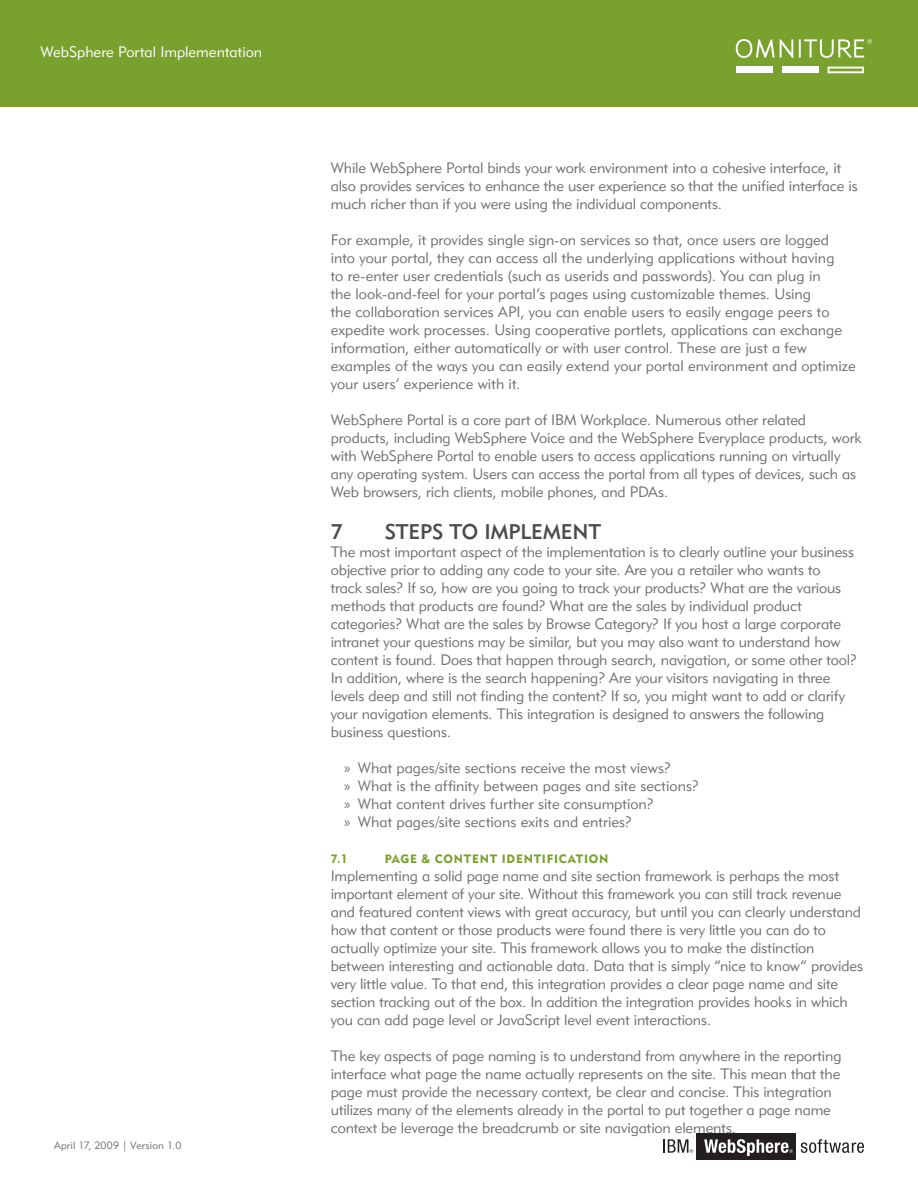
<style>
.page{position:relative;width:918px;height:1188px;background:#fff}
.page>*{position:absolute;margin:0;border:0;box-sizing:border-box;transform-origin:0 0}
.t1{font:21px "Geometric 415 BT Medium A";letter-spacing:-.01em;color:#4b4c4d}
.Bullets{font:15px/18px "Geometric 415 BT Lite A";letter-spacing:-.005em;color:#717074}
.t2{font:15px "Geometric 415 BT Lite A";letter-spacing:.005em;color:#fff}
.t3{font:12px "Geometric 415 BT Black A";letter-spacing:.06em;color:#78a22d}
.t4{font:10.5px "Geometric 415 BT Lite A";letter-spacing:.015em;color:#717074}
.s1{font-family:"Myriad Pro"}
</style>
<div class="page">
<div style="left:0;top:0;width:918px;height:107px;background:#78a22d"></div>
<div style="left:736px;top:67px;width:37px;height:6px;background:#fff"></div>
<div style="left:782px;top:67px;width:36px;height:6px;background:#fff"></div>
<svg style="left:828px;top:67px;width:36px;height:6px"></svg>
<svg style="left:736px;top:39px;width:57px;height:19px"></svg>
<svg style="left:799px;top:39px;width:73px;height:19px"></svg>
<div style="left:697px;top:1133px;width:99px;height:27px;background:#231f20"></div>
<svg style="left:801px;top:1139px;width:63px;height:14px"></svg>
<svg style="left:704px;top:1139px;width:89px;height:17px"></svg>
<svg style="left:663px;top:1139px;width:30px;height:14px"></svg>
<p class="t2" style="left:40px;top:43px;width:223px">WebSphere Portal Implementation</p>
<p class="t4" style="left:54px;top:1139px;width:129px">April 17, 2009 | Version 1.0</p>
<p class="Bullets" style="left:331px;top:159px;width:529px">While WebSphere Portal binds your work environment into a cohesive interface, it also provides services to enhance the user experience so that the unified interface is much richer than if you were using the individual components.</p>
<p class="Bullets" style="left:331px;top:231px;width:526px">For example, it provides single sign-on services so that, once users are logged into your portal, they can access all the underlying applications without having<br>to re-enter user credentials (such as userids and passwords). You can plug in<br>the look-and-feel for your portal’s pages using customizable themes. Using<br>the collaboration services API, you can enable users to easily engage peers to expedite work processes. Using cooperative portlets, applications can exchange information, either automatically or with user control. These are just a few examples of the ways you can easily extend your portal environment and optimize your users’ experience with it.</p>
<p class="Bullets" style="left:331px;top:411px;width:533px">WebSphere Portal is a core part of IBM Workplace. Numerous other related products, including WebSphere Voice and the WebSphere Everyplace products, work with WebSphere Portal to enable users to access applications running on virtually any operating system. Users can access the portal from all types of devices, such as Web browsers, rich clients, mobile phones, and PDAs.</p>
<p class="t1" style="left:331px;top:519px;width:14px">7</p>
<p class="t1" style="left:385px;top:519px;width:218px">STEPS TO IMPLEMENT</p>
<p class="Bullets" style="left:331px;top:543px;width:528px">The most important aspect of the implementation is to clearly outline your business objective prior to adding any code to your site. Are you a retailer who wants to<br>track sales? If so, how are you going to track your products? What are the various methods that products are found? What are the sales by individual product categories? What are the sales by Browse Category? If you host a large corporate intranet your questions may be similar, but you may also want to understand how content is found. Does that happen through search, navigation, or some other tool?<br>In addition, where is the search happening? Are your visitors navigating in three levels deep and still not finding the content? If so, you might want to add or clarify your navigation elements. This integration is designed to answers the following business questions.</p>
<p class="Bullets" style="left:344px;top:759px;width:328px"><span class="s1">»</span> What pages/site sections receive the most views?</p>
<p class="Bullets" style="left:344px;top:777px;width:356px"><span class="s1">»</span> What is the affinity between pages and site sections?</p>
<p class="Bullets" style="left:344px;top:795px;width:311px"><span class="s1">»</span> What content drives further site consumption?</p>
<p class="Bullets" style="left:344px;top:813px;width:289px"><span class="s1">»</span> What pages/site sections exits and entries?</p>
<p class="t3" style="left:331px;top:852px;width:18px">7.1</p>
<p class="t3" style="left:385px;top:852px;width:225px">PAGE &amp; CONTENT IDENTIFICATION</p>
<p class="Bullets" style="left:331px;top:867px;width:534px">Implementing a solid page name and site section framework is perhaps the most important element of your site. Without this framework you can still track revenue and featured content views with great accuracy, but until you can clearly understand how that content or those products were found there is very little you can do to actually optimize your site. This framework allows you to make the distinction between interesting and actionable data. Data that is simply “nice to know” provides very little value. To that end, this integration provides a clear page name and site section tracking out of the box. In addition the integration provides hooks in which you can add page level or JavaScript level event interactions.</p>
<p class="Bullets" style="left:331px;top:1047px;width:512px">The key aspects of page naming is to understand from anywhere in the reporting interface what page the name actually represents on the site. This mean that the page must provide the necessary context, be clear and concise. This integration utilizes many of the elements already in the portal to put together a page name context be leverage the breadcrumb or site navigation elements.</p>
</div>
